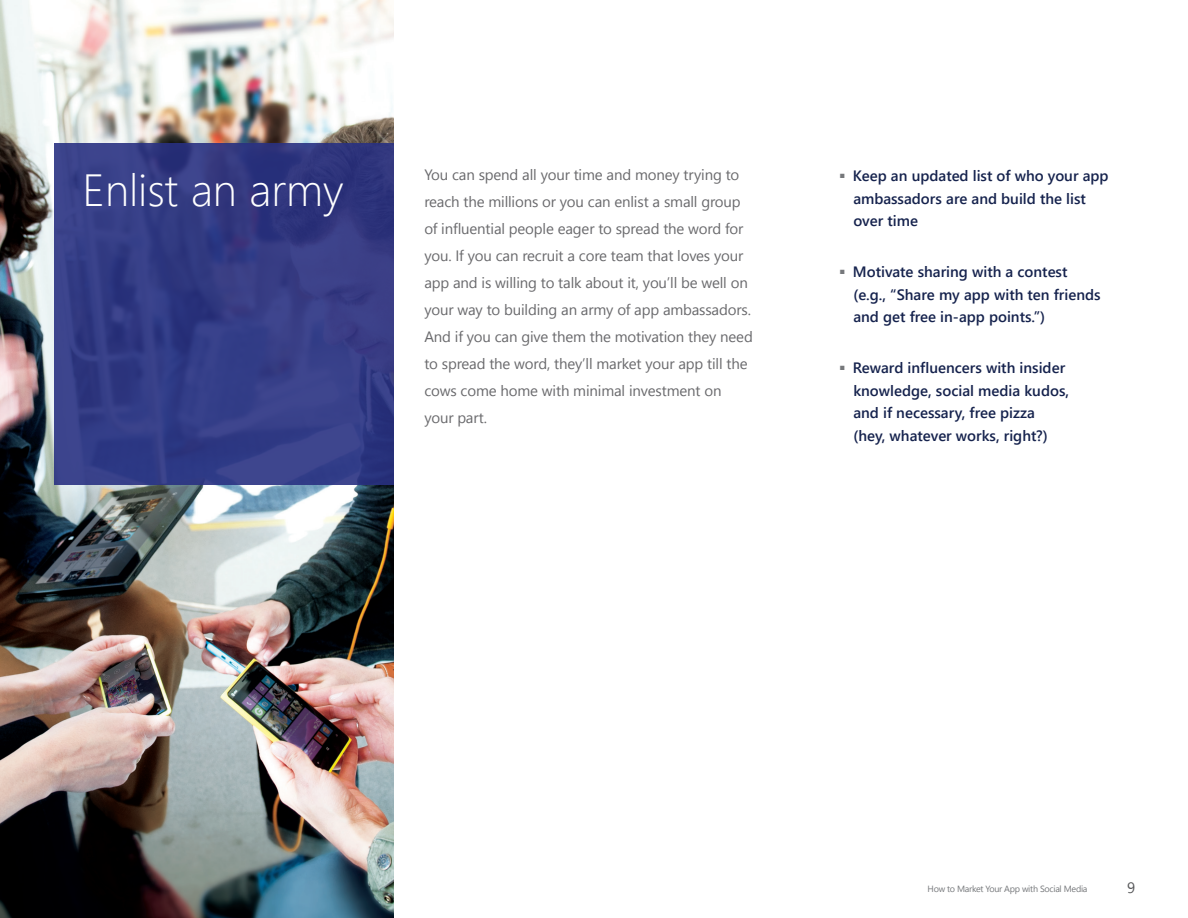
<style>
.page{position:relative;width:1188px;height:918px;background:#fff}
.page>*{position:absolute;margin:0;border:0;box-sizing:border-box;transform-origin:0 0}
.t1{font:300 45px "Segoe UI";color:#fff}
.t2{font:15px/27px "Segoe UI";letter-spacing:-.01em;color:#69696c}
.t3{font:600 15px/22.5px "Segoe UI";color:#15224d}
.t4{font:15px "Segoe UI";color:#57585a}
.t5{font:9px "Segoe UI";letter-spacing:-.03em;color:#76787b}
</style>
<div class="page">
<img style="left:0;top:0;width:393px;height:918px">
<div style="left:54px;top:143px;width:339px;height:341px;background:linear-gradient(to right,#343d86,#343a83)"></div>
<p class="t2" style="left:424px;top:160px;width:330px">You can spend all your time and money trying to reach the millions or you can enlist a small group of influential people eager to spread the word for you. If you can recruit a core team that loves your app and is willing to talk about it, you’ll be well on your way to building an army of app ambassadors.<br>And if you can give them the motivation they need to spread the word, they’ll market your app till the cows come home with minimal investment on your part.</p>
<h1 class="t1" style="left:82px;top:156px;width:263px">Enlist an army</h1>
<p class="t3" style="left:853px;top:164px;width:257px;text-indent:-13px"><sup>■</sup> Keep an updated list of who your app ambassadors are and build the list over time</p>
<p class="t3" style="left:853px;top:260px;width:249px;text-indent:-13px"><sup>■</sup> Motivate sharing with a contest (e.g., “Share my app with ten friends and get free in-app points.”)</p>
<p class="t3" style="left:853px;top:356px;width:217px;text-indent:-13px"><sup>■</sup> Reward influencers with insider knowledge, social media kudos, and if necessary, free pizza (hey, whatever works, right?)</p>
<p class="t5" style="left:928px;top:882px;width:161px">How to Market Your App with Social Media</p>
<p class="t4" style="left:1127px;top:876px;width:10px">9</p>
</div>
